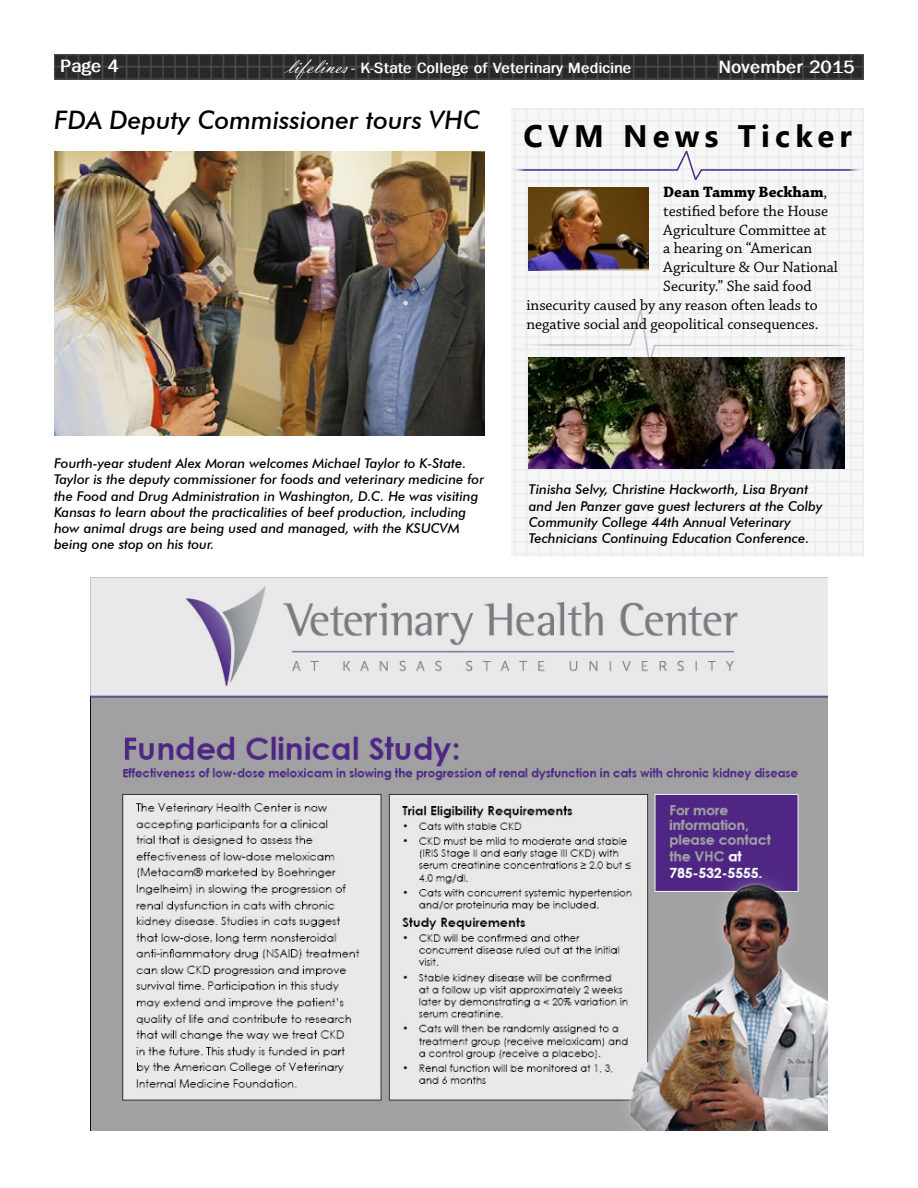
<style>
.page{position:relative;width:918px;height:1188px;background:#fff}
.page>*{position:absolute;margin:0;border:0;box-sizing:border-box;transform-origin:0 0}
.t1{font:700 31.05px "Khmer UI";letter-spacing:.17em;color:#000}
.t2{font:italic 500 25.5px "Futura BT";color:#000}
.t3{font:700 18px "Franklin Gothic";color:#fff}
.t4{font:15.75px "Chaparral Pro";letter-spacing:-.005em;color:#000}
.t5{font:700 15.75px "Chaparral Pro";letter-spacing:-.005em;color:#000}
.t6{font:700 15px "Franklin Gothic";color:#fff}
.t7{font:italic 500 13.5px/16.2px "Futura BT";color:#000}
.s1{font-family:"Vladimir Script";font-weight:400;font-size:22.5px}
.s2{font-weight:400}
</style>
<div class="page">
<img style="left:511px;top:108px;width:353px;height:448px">
<img style="left:54px;top:54px;width:810px;height:26px">
<hr style="left:701px;top:169px;width:163px;height:2px;background:#4f2683">
<svg style="left:675px;top:149px;width:29px;height:33px"></svg>
<hr style="left:511px;top:169px;width:167px;height:2px;background:#4f2683">
<hr style="left:654px;top:345px;width:215px;height:1px;background:#4f2683">
<svg style="left:628px;top:308px;width:29px;height:50px"></svg>
<hr style="left:513px;top:344px;width:118px;height:2px;background:#4f2683">
<img style="left:54px;top:151px;width:430px;height:285px">
<img style="left:529px;top:187px;width:119px;height:83px">
<img style="left:91px;top:578px;width:737px;height:553px">
<img style="left:529px;top:358px;width:315px;height:110px">
<h3 class="t3" style="left:60px;top:56px;width:60px">Page 4</h3>
<p class="t6" style="left:287px;top:59px;width:346px"><span class="s1">lifelines</span> - K-State College of Veterinary Medicine</p>
<h3 class="t3" style="left:719px;top:57px;width:138px">November 2015</h3>
<h2 class="t2" style="left:54px;top:105px;width:427px">FDA Deputy Commissioner tours VHC</h2>
<h1 class="t1" style="left:524px;top:118px;width:330px">CVM News Ticker</h1>
<p class="t5" style="left:663px;top:183px;width:166px">Dean Tammy Beckham<span class="s2">,</span></p>
<p class="t4" style="left:663px;top:202px;width:166px">testified before the House</p>
<p class="t4" style="left:663px;top:221px;width:165px">Agriculture Committee at</p>
<p class="t4" style="left:663px;top:240px;width:150px">a hearing on “American</p>
<p class="t4" style="left:663px;top:259px;width:176px">Agriculture &amp; Our National</p>
<p class="t4" style="left:663px;top:278px;width:150px">Security.” She said food</p>
<p class="t4" style="left:526px;top:296px;width:293px">insecurity caused by any reason often leads to</p>
<p class="t4" style="left:526px;top:315px;width:294px">negative social and geopolitical consequences.</p>
<p class="t7" style="left:54px;top:455px;width:432px">Fourth-year student Alex Moran welcomes Michael Taylor to K-State.<br>Taylor is the deputy commissioner for foods and veterinary medicine for the Food and Drug Administration in Washington, D.C. He was visiting Kansas to learn about the practicalities of beef production, including how animal drugs are being used and managed, with the KSUCVM being one stop on his tour.</p>
<p class="t7" style="left:529px;top:481px;width:295px">Tinisha Selvy, Christine Hackworth, Lisa Bryant and Jen Panzer gave guest lecturers at the Colby Community College 44th Annual Veterinary Technicians Continuing Education Conference.</p>
</div>
